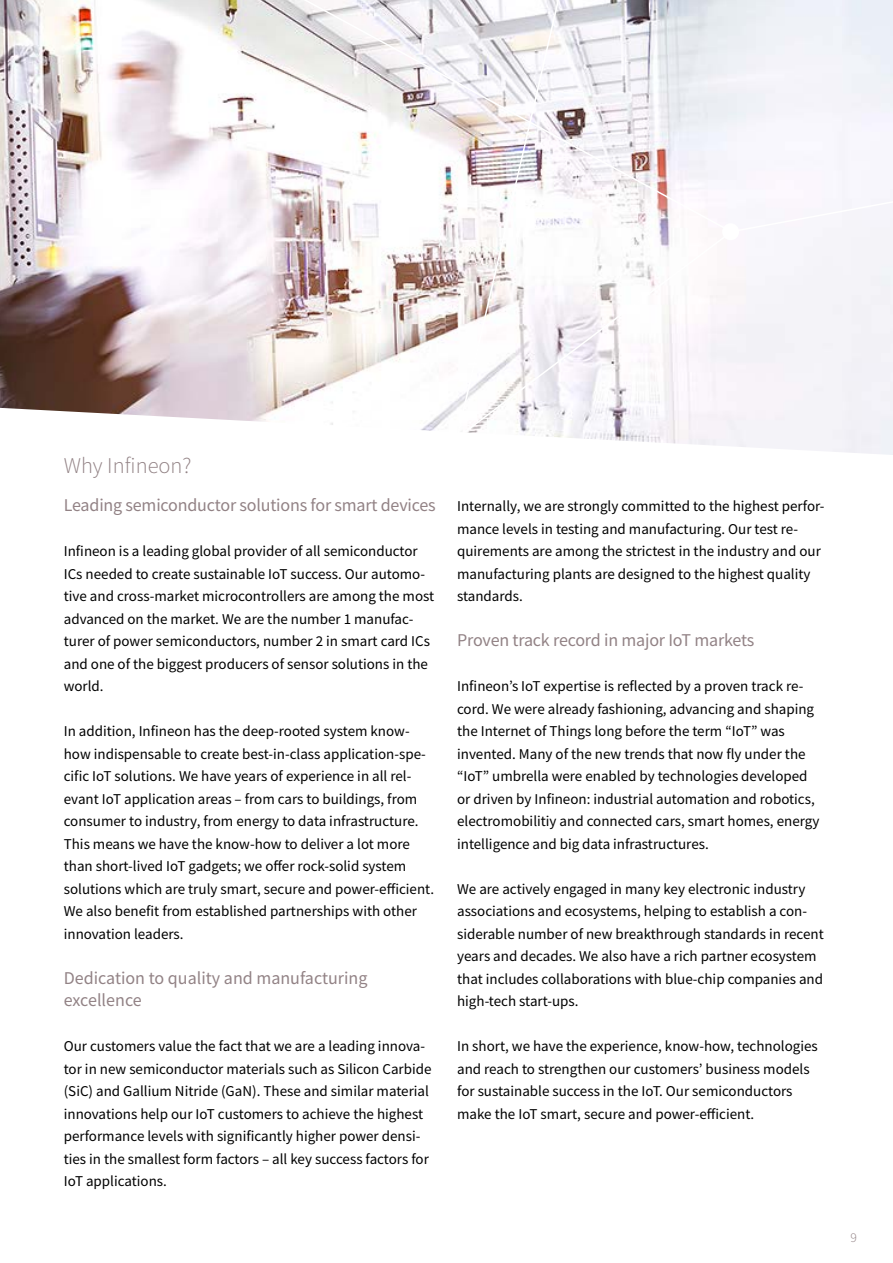
<style>
.page{position:relative;width:893px;height:1263px;background:#fff}
.page>*{position:absolute;margin:0;border:0;box-sizing:border-box;transform-origin:0 0}
.t1{font:300 22.5px "Source Sans Pro";color:#928285}
.t2{font:18px/22.5px "Source Sans Pro";letter-spacing:-.01em;color:#928285}
.t3{font:15px/22.5px "Source Sans Pro";color:#000}
.t4{font:300 13.5px "Source Sans Pro";color:#928285}
</style>
<div class="page">
<img style="left:0;top:0;width:893px;height:408px">
<svg style="left:4px;top:408px;width:889px;height:47px"></svg>
<svg style="left:291px;top:0;width:443px;height:441px"></svg>
<div style="left:729px;top:190px;width:164px;height:43px;background:#f7f6fc"></div>
<div style="left:722px;top:223px;width:17px;height:17px;background:#fff;border-radius:50%"></div>
<h1 class="t1" style="left:64px;top:452px;width:129px">Why Infineon?</h1>
<p class="t2" style="left:64px;top:494px;width:374px">Leading semiconductor solutions for smart devices</p>
<p class="t3" style="left:64px;top:540px;width:372px">Infineon is a leading global provider of all semiconductor ICs needed to create sustainable IoT success. Our automo&shy;tive and cross-market microcontrollers are among the most advanced on the market. We are the number 1 manufac&shy;turer of power semiconductors, number 2 in smart card ICs and one of the biggest producers of sensor solutions in the world.</p>
<p class="t3" style="left:64px;top:720px;width:372px">In addition, Infineon has the deep-rooted system know&shy;how indispensable to create best-in-class application-spe&shy;cific IoT solutions. We have years of experience in all rel&shy;evant IoT application areas – from cars to buildings, from consumer to industry, from energy to data infrastructure.<br>This means we have the know-how to deliver a lot more than short-lived IoT gadgets; we offer rock-solid system solutions which are truly smart, secure and power-efficient.<br>We also benefit from established partnerships with other innovation leaders.</p>
<p class="t2" style="left:64px;top:966px;width:305px">Dedication to quality and manufacturing excellence</p>
<p class="t3" style="left:64px;top:1035px;width:369px">Our customers value the fact that we are a leading innova&shy;tor in new semiconductor materials such as Silicon Carbide (SiC) and Gallium Nitride (GaN). These and similar material innovations help our IoT customers to achieve the highest performance levels with significantly higher power densi&shy;ties in the smallest form factors – all key success factors for IoT applications.</p>
<p class="t3" style="left:457px;top:495px;width:369px">Internally, we are strongly committed to the highest perfor&shy;mance levels in testing and manufacturing. Our test re&shy;quirements are among the strictest in the industry and our manufacturing plants are designed to the highest quality standards.</p>
<p class="t2" style="left:457px;top:629px;width:299px">Proven track record in major IoT markets</p>
<p class="t3" style="left:457px;top:675px;width:364px">Infineon’s IoT expertise is reflected by a proven track re&shy;cord. We were already fashioning, advancing and shaping the Internet of Things long before the term “IoT” was invented. Many of the new trends that now fly under the “IoT” umbrella were enabled by technologies developed or driven by Infineon: industrial automation and robotics, electromobilitiy and connected cars, smart homes, energy intelligence and big data infrastructures.</p>
<p class="t3" style="left:457px;top:877px;width:368px">We are actively engaged in many key electronic industry associations and ecosystems, helping to establish a con&shy;siderable number of new breakthrough standards in recent years and decades. We also have a rich partner ecosystem that includes collaborations with blue-chip companies and high-tech start-ups.</p>
<p class="t3" style="left:457px;top:1035px;width:362px">In short, we have the experience, know-how, technologies and reach to strengthen our customers’ business models for sustainable success in the IoT. Our semiconductors make the IoT smart, secure and power-efficient.</p>
<p class="t4" style="left:850px;top:1229px;width:8px">9</p>
</div>
